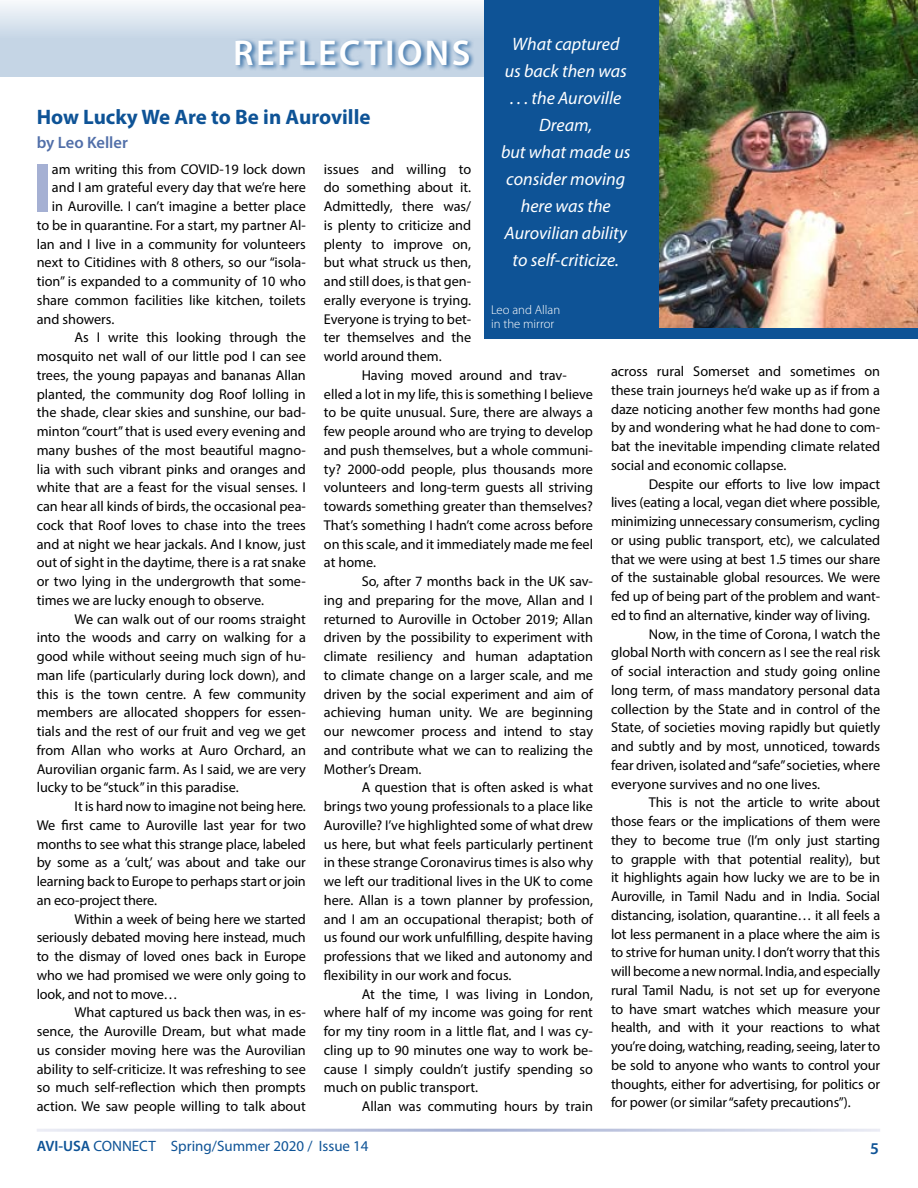
<style>
.page{position:relative;width:918px;height:1188px;background:#fff}
.page>*{position:absolute;margin:0;border:0;box-sizing:border-box;transform-origin:0 0}
._1st_paragraph{font:700 69.9px "Myriad Pro";color:#a5b0d3}
.main_head{font:600 36px "Myriad Pro";letter-spacing:.07em;color:#fff}
.head_to_article{font:700 21px "Myriad Pro";color:#0e5396}
.text_-_feature_box_o{font:italic 18px/27px "Myriad Pro";color:#fff;text-align:center}
.author{font:600 16.5px "Myriad Pro";color:#516fa9}
.t1{font:600 16.5px "Myriad Pro";color:#0e5396}
.t2{font:15px "Myriad Pro";color:#0e5396}
.text{font:14.25px/18.8px "Myriad Pro";color:#000;text-align:justify}
._1st_paragraph-2{font:14.25px "Myriad Pro";color:#000}
.t3{font:300 12.75px/14.2px "Myriad Pro";color:#fff}
.s1{font-weight:600}
</style>
<div class="page">
<div style="left:0;top:0;width:918px;height:77px;background:linear-gradient(to bottom,#eaf0f6,#b7cadf)"></div>
<hr style="left:0;top:0;width:1px;height:77px;background:#0e5396">
<div style="left:235px;top:38px;width:240px;height:34px;background:#0e5396;opacity:.75"></div>
<div style="left:485px;top:0;width:433px;height:338px;background:#0e5396"></div>
<img style="left:659px;top:0;width:259px;height:327px">
<p class="main_head" style="left:233px;top:30px;width:239px">REFLECTIONS</p>
<p class="text_-_feature_box_o" style="left:501px;top:30px;width:131px">What captured<br>us back then was . . . the Auroville<br>Dream,<br>but what made us consider moving here was the<br>Aurovilian ability to self-criticize.</p>
<p class="t3" style="left:491px;top:302px;width:71px">Leo and Allan in the mirror</p>
<p class="head_to_article" style="left:37px;top:103px;width:335px">How Lucky We Are to Be in Auroville</p>
<p class="author" style="left:37px;top:132px;width:93px">by Leo Keller</p>
<p class="_1st_paragraph" style="left:32px;top:142px;width:21px">I</p>
<p class="_1st_paragraph-2" style="left:52px;top:160px;width:255px">am writing this from COVID-19 lock down</p>
<p class="text" style="left:324px;top:159px;width:149px">issues and willing to do something about it.<br>Admittedly, there was/ is plenty to criticize and plenty to improve on, but what struck us then, and still does, is that gen&shy;erally everyone is trying.<br>Everyone is trying to bet&shy;ter themselves and the world around them.</p>
<p class="text" style="left:324px;top:366px;width:271px;text-align:left;text-indent:38px">Having moved around and trav&shy;elled a lot in my life, this is something I believe to be quite unusual. Sure, there are always a few people around who are trying to develop and push themselves, but a whole communi&shy;ty? 2000-odd people, plus thousands more volunteers and long-term guests all striving towards something greater than themselves?<br>That’s something I hadn’t come across before on this scale, and it immediately made me feel at home.</p>
<p class="text" style="left:324px;top:572px;width:271px;text-indent:38px">So, after 7 months back in the UK sav&shy;ing and preparing for the move, Allan and I returned to Auroville in October 2019; Allan driven by the possibility to experiment with climate resiliency and human adaptation to climate change on a larger scale, and me driven by the social experiment and aim of achieving human unity. We are beginning our newcomer process and intend to stay and contribute what we can to realizing the Mother’s Dream.</p>
<p class="text" style="left:324px;top:778px;width:271px;text-indent:38px">A question that is often asked is what brings two young professionals to a place like Auroville? I’ve highlighted some of what drew us here, but what feels particularly pertinent in these strange Coronavirus times is also why we left our traditional lives in the UK to come here. Allan is a town planner by profession, and I am an occupational therapist; both of us found our work unfulfilling, despite having professions that we liked and autonomy and flexibility in our work and focus.</p>
<p class="text" style="left:324px;top:984px;width:271px;text-indent:38px">At the time, I was living in London, where half of my income was going for rent for my tiny room in a little flat, and I was cy&shy;cling up to 90 minutes one way to work be&shy;cause I simply couldn’t justify spending so much on public transport.</p>
<p class="text" style="left:362px;top:1097px;width:233px">Allan was commuting hours by train</p>
<p class="_1st_paragraph-2" style="left:52px;top:179px;width:255px">and I am grateful every day that we’re here</p>
<p class="_1st_paragraph-2" style="left:52px;top:198px;width:255px">in Auroville. I can’t imagine a better place</p>
<p class="_1st_paragraph-2" style="left:37px;top:216px;width:271px">to be in quarantine. For a start, my partner Al-</p>
<p class="_1st_paragraph-2" style="left:37px;top:235px;width:271px">lan and I live in a community for volunteers</p>
<p class="_1st_paragraph-2" style="left:37px;top:254px;width:271px">next to Citidines with 8 others, so our “isola-</p>
<p class="_1st_paragraph-2" style="left:37px;top:273px;width:271px">tion” is expanded to a community of 10 who</p>
<p class="_1st_paragraph-2" style="left:37px;top:291px;width:271px">share common facilities like kitchen, toilets</p>
<p class="_1st_paragraph-2" style="left:37px;top:310px;width:79px">and showers.</p>
<p class="text" style="left:37px;top:328px;width:271px;text-indent:38px">As I write this looking through the mosquito net wall of our little pod I can see trees, the young papayas and bananas Allan planted, the community dog Roof lolling in the shade, clear skies and sunshine, our bad&shy;minton “court” that is used every evening and many bushes of the most beautiful magno&shy;lia with such vibrant pinks and oranges and white that are a feast for the visual senses. I can hear all kinds of birds, the occasional pea&shy;cock that Roof loves to chase into the trees and at night we hear jackals. And I know, just out of sight in the daytime, there is a rat snake or two lying in the undergrowth that some&shy;times we are lucky enough to observe.</p>
<p class="text" style="left:37px;top:609px;width:271px;text-indent:38px">We can walk out of our rooms straight into the woods and carry on walking for a good while without seeing much sign of hu&shy;man life (particularly during lock down), and this is the town centre. A few community members are allocated shoppers for essen&shy;tials and the rest of our fruit and veg we get from Allan who works at Auro Orchard, an Aurovilian organic farm. As I said, we are very lucky to be “stuck” in this paradise.</p>
<p class="text" style="left:37px;top:797px;width:271px;text-indent:38px">It is hard now to imagine not being here.<br>We first came to Auroville last year for two months to see what this strange place, labeled by some as a ‘cult,’ was about and take our learning back to Europe to perhaps start or join an eco-project there.</p>
<p class="text" style="left:37px;top:909px;width:271px;text-indent:38px">Within a week of being here we started seriously debated moving here instead, much to the dismay of loved ones back in Europe who we had promised we were only going to look, and not to move…</p>
<p class="text" style="left:37px;top:1003px;width:271px;text-indent:38px">What captured us back then was, in es&shy;sence, the Auroville Dream, but what made us consider moving here was the Aurovilian ability to self-criticize. It was refreshing to see so much self-reflection which then prompts action. We saw people willing to talk about</p>
<p class="text" style="left:611px;top:362px;width:271px">across rural Somerset and sometimes on these train journeys he’d wake up as if from a daze noticing another few months had gone by and wondering what he had done to com&shy;bat the inevitable impending climate related social and economic collapse.</p>
<p class="text" style="left:611px;top:474px;width:271px;text-indent:38px">Despite our efforts to live low impact lives (eating a local, vegan diet where possible, minimizing unnecessary consumerism, cycling or using public transport, etc), we calculated that we were using at best 1.5 times our share of the sustainable global resources. We were fed up of being part of the problem and want&shy;ed to find an alternative, kinder way of living.</p>
<p class="text" style="left:611px;top:624px;width:271px;text-indent:38px">Now, in the time of Corona, I watch the global North with concern as I see the real risk of social interaction and study going online long term, of mass mandatory personal data collection by the State and in control of the State, of societies moving rapidly but quietly and subtly and by most, unnoticed, towards fear driven, isolated and “safe” societies, where everyone survives and no one lives.</p>
<p class="text" style="left:611px;top:793px;width:271px;text-indent:38px">This is not the article to write about those fears or the implications of them were they to become true (I’m only just starting to grapple with that potential reality), but it highlights again how lucky we are to be in Auroville, in Tamil Nadu and in India. Social distancing, isolation, quarantine… it all feels a lot less permanent in a place where the aim is to strive for human unity. I don’t worry that this will become a new normal. India, and especially rural Tamil Nadu, is not set up for everyone to have smart watches which measure your health, and with it your reactions to what you’re doing, watching, reading, seeing, later to be sold to anyone who wants to control your thoughts, either for advertising, for politics or for power (or similar “safety precautions”).</p>
<p class="t2" style="left:37px;top:1137px;width:333px"><span class="s1">AVI-USA</span> CONNECT Spring/Summer 2020 / Issue 14</p>
<p class="t1" style="left:870px;top:1138px;width:10px">5</p>
</div>
